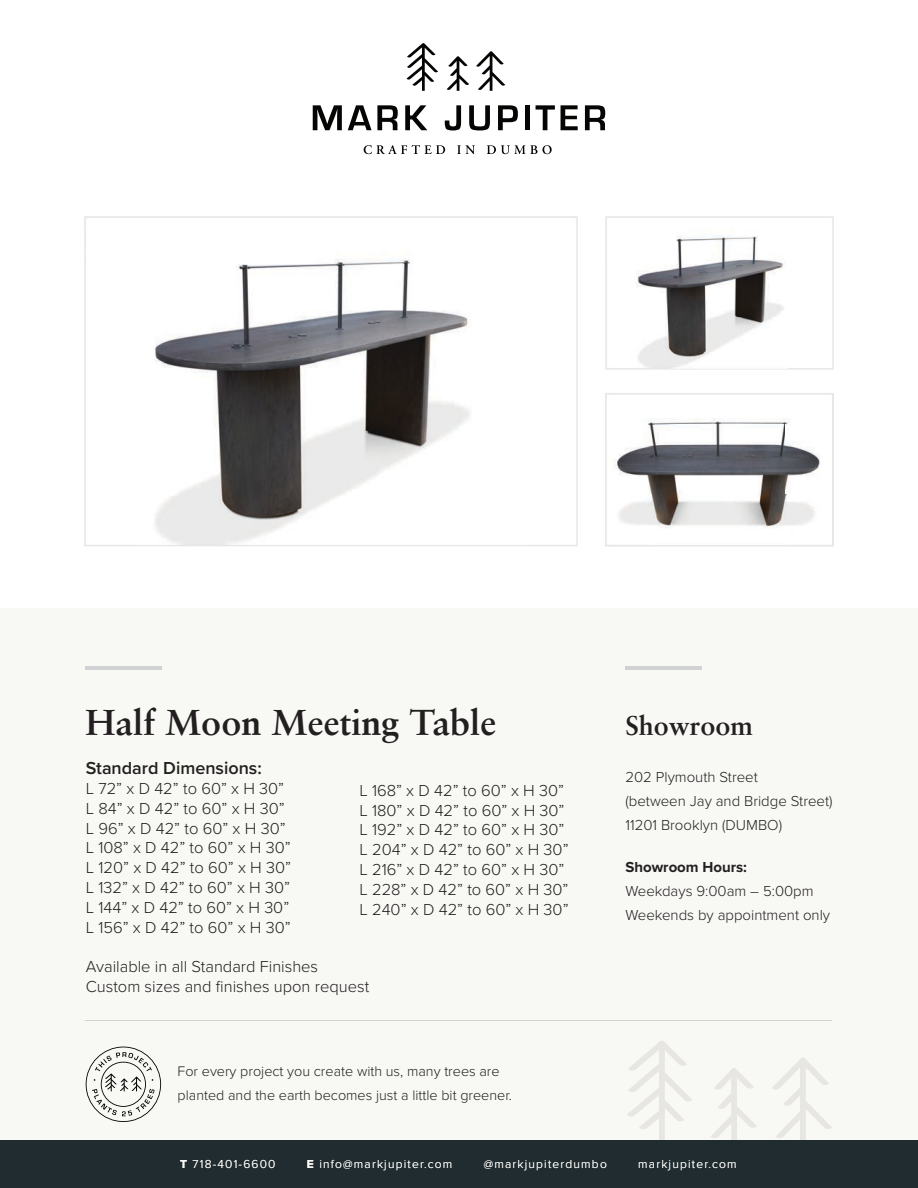
<style>
.page{position:relative;width:918px;height:1188px;background:#fff}
.page>*{position:absolute;margin:0;border:0;box-sizing:border-box;transform-origin:0 0}
.t1{font:700 36px "Sabon LT Pro";color:#231f20}
.t2{font:700 27px "Sabon LT Pro";color:#231f20}
.t3{font:600 18px "Proxima Nova";color:#231f20}
.t4{font:300 16.5px/19.8px "Proxima Nova";color:#231f20}
.t5{font:300 15px/24px "Proxima Nova";color:#231f20}
.t6{font:700 15px "Proxima Nova";color:#231f20}
.t7{font:300 14.4px/24px "Proxima Nova";color:#231f20}
.t8{font:300 12px "Proxima Nova";letter-spacing:.1em;color:#f8f8f5}
.s1{font-weight:700}
</style>
<div class="page">
<div style="left:0;top:608px;width:918px;height:536px;background:#f8f8f5"></div>
<div style="left:0;top:1140px;width:918px;height:48px;background:#212c30"></div>
<svg style="left:407px;top:43px;width:31px;height:48px"></svg>
<svg style="left:476px;top:51px;width:29px;height:40px"></svg>
<svg style="left:447px;top:56px;width:22px;height:35px"></svg>
<svg style="left:313px;top:105px;width:29px;height:25px"></svg>
<svg style="left:348px;top:105px;width:50px;height:25px"></svg>
<svg style="left:405px;top:105px;width:22px;height:25px"></svg>
<svg style="left:445px;top:105px;width:16px;height:25px"></svg>
<svg style="left:469px;top:105px;width:21px;height:25px"></svg>
<svg style="left:498px;top:105px;width:20px;height:25px"></svg>
<hr style="left:525px;top:105px;width:4px;height:25px;background:#050504">
<svg style="left:536px;top:105px;width:19px;height:25px"></svg>
<svg style="left:561px;top:105px;width:17px;height:25px"></svg>
<svg style="left:585px;top:105px;width:20px;height:25px"></svg>
<svg style="left:364px;top:145px;width:81px;height:9px"></svg>
<svg style="left:457px;top:145px;width:18px;height:9px"></svg>
<svg style="left:487px;top:145px;width:65px;height:9px"></svg>
<hr style="left:85px;top:666px;width:77px;height:4px;background:#d1d2d4">
<svg style="left:627px;top:1041px;width:65px;height:99px"></svg>
<svg style="left:772px;top:1058px;width:60px;height:82px"></svg>
<svg style="left:711px;top:1068px;width:46px;height:72px"></svg>
<hr style="left:625px;top:666px;width:77px;height:4px;background:#d1d2d4">
<hr style="left:85px;top:1020px;width:747px;height:1px;background:#d1d2d4">
<svg style="left:86px;top:1047px;width:75px;height:75px"></svg>
<svg style="left:605px;top:216px;width:229px;height:154px"></svg>
<svg style="left:605px;top:393px;width:229px;height:153px"></svg>
<img style="left:155px;top:265px;width:316px;height:278px">
<img style="left:237px;top:259px;width:173px;height:6px">
<img style="left:652px;top:268px;width:135px;height:99px">
<img style="left:607px;top:218px;width:225px;height:50px">
<img style="left:607px;top:268px;width:45px;height:100px">
<img style="left:787px;top:268px;width:45px;height:100px">
<img style="left:652px;top:367px;width:135px;height:1px">
<img style="left:652px;top:445px;width:135px;height:98px">
<img style="left:607px;top:394px;width:225px;height:51px">
<img style="left:607px;top:444px;width:45px;height:101px">
<img style="left:787px;top:444px;width:45px;height:101px">
<img style="left:651px;top:543px;width:136px;height:2px">
<h1 class="t1" style="left:85px;top:700px;width:412px">Half Moon Meeting Table</h1>
<p class="t3" style="left:86px;top:755px;width:178px">Standard Dimensions:</p>
<p class="t4" style="left:86px;top:778px;width:207px">L 72” x D 42” to 60” x H 30”<br>L 84” x D 42” to 60” x H 30”<br>L 96” x D 42” to 60” x H 30”<br>L 108” x D 42” to 60” x H 30”<br>L 120” x D 42” to 60” x H 30”<br>L 132” x D 42” to 60” x H 30”<br>L 144” x D 42” to 60” x H 30”<br>L 156” x D 42” to 60” x H 30”</p>
<p class="t4" style="left:86px;top:956px;width:285px">Available in all Standard Finishes<br>Custom sizes and finishes upon request</p>
<p class="t4" style="left:360px;top:779px;width:211px">L 168” x D 42” to 60” x H 30”<br>L 180” x D 42” to 60” x H 30”<br>L 192” x D 42” to 60” x H 30”<br>L 204” x D 42” to 60” x H 30”<br>L 216” x D 42” to 60” x H 30”<br>L 228” x D 42” to 60” x H 30”<br>L 240” x D 42” to 60” x H 30”</p>
<p class="t7" style="left:178px;top:1058px;width:336px">For every project you create with us, many trees are planted and the earth becomes just a little bit greener.</p>
<h2 class="t2" style="left:625px;top:709px;width:129px">Showroom</h2>
<p class="t5" style="left:625px;top:764px;width:209px">202 Plymouth Street<br>(between Jay and Bridge Street)<br>11201 Brooklyn (DUMBO)</p>
<p class="t6" style="left:625px;top:856px;width:123px">Showroom Hours:</p>
<p class="t5" style="left:625px;top:878px;width:206px">Weekdays 9:00am – 5:00pm<br>Weekends by appointment only</p>
<p class="t8" style="left:180px;top:1155px;width:97px"><span class="s1">T</span> 718-401-6600</p>
<p class="t8" style="left:307px;top:1155px;width:147px"><span class="s1">E</span> info@markjupiter.com</p>
<p class="t8" style="left:484px;top:1155px;width:125px">@markjupiterdumbo</p>
<p class="t8" style="left:638px;top:1155px;width:100px">markjupiter.com</p>
</div>
